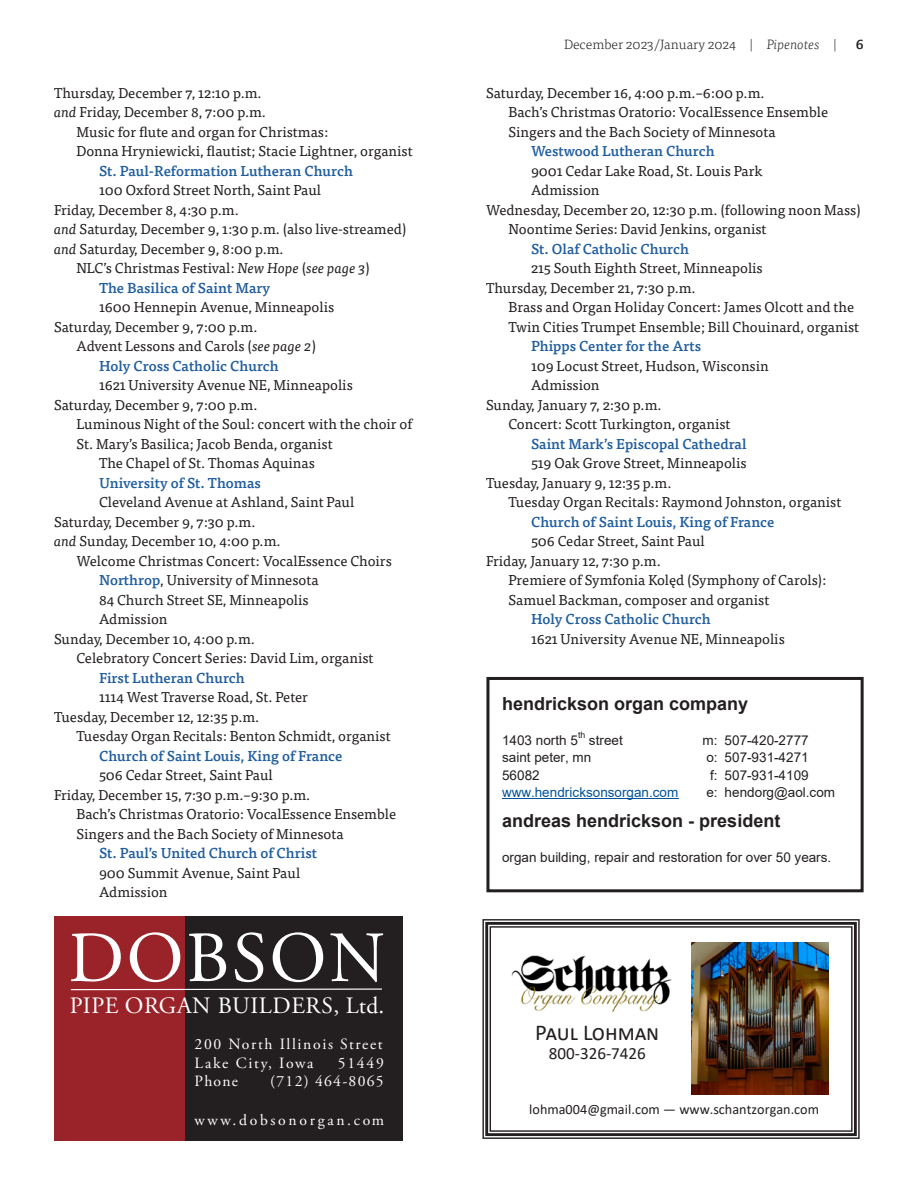
<style>
.page{position:relative;width:918px;height:1188px;background:#fff}
.page>*{position:absolute;margin:0;border:0;box-sizing:border-box;transform-origin:0 0}
.t1{font:71.85px "Adobe Garamond Pro";letter-spacing:.035em;color:#fff}
.t2{font:23.4px "Adobe Garamond Pro";letter-spacing:.025em;color:#fff}
.t3{font:22.8px "Calibri";color:#231f20}
.t4{font:700 18px "Arial";color:#231f20}
.t5{font:17.1px "Calibri";color:#231f20}
.t6{font:15.6px/18.8px "Adobe Garamond Pro";letter-spacing:.105em;color:#fff}
.t7{font:15.6px "Adobe Garamond Pro";letter-spacing:.175em;color:#fff}
.t8{font:15.6px "Adobe Garamond Pro";letter-spacing:.08em;color:#fff}
.t9{font:14.25px/19.5px "Tisa Pro";color:#231f20}
.t10{font:500 14.25px "Tisa Pro";color:#215e9e}
.t11{font:14.25px "Calibri";color:#231f20}
.t12{font:13.5px "Arial";letter-spacing:.005em;color:#231f20}
.t13{font:300 13.5px "Tisa Pro";color:#231f20}
.t14{font:13.5px "Arial";letter-spacing:.005em;color:#00519a}
.t15{font:500 13.5px "Tisa Pro";color:#231f20}
.t16{font:8.85px "Arial";color:#231f20}
.s1{font-style:italic}
.s2{font-weight:500;color:#215e9e}
</style>
<div class="page">
<div style="left:54px;top:916px;width:131px;height:226px;background:#9a232a"></div>
<div style="left:185px;top:916px;width:218px;height:226px;background:#231f20"></div>
<svg style="left:70px;top:988px;width:312px;height:3px"></svg>
<div style="left:486px;top:677px;width:378px;height:215px;border:3px solid #231f20"></div>
<hr style="left:502px;top:798px;width:176px;height:1px;background:#00519a">
<svg style="left:482px;top:919px;width:378px;height:220px"></svg>
<img style="left:508px;top:953px;width:166px;height:60px">
<img style="left:692px;top:942px;width:137px;height:153px">
<p class="t9" style="left:54px;top:82px;width:209px">Thursday, December 7, 12:10 p.m.</p>
<p class="t9" style="left:54px;top:101px;width:214px"><span class="s1">and</span> Friday, December 8, 7:00 p.m.</p>
<p class="t9" style="left:76px;top:121px;width:253px">Music for flute and organ for Christmas:</p>
<p class="t9" style="left:76px;top:140px;width:338px">Donna Hryniewicki, flautist; Stacie Lightner, organist</p>
<p class="t10" style="left:99px;top:159px;width:255px">St. Paul-Reformation Lutheran Church</p>
<p class="t9" style="left:99px;top:179px;width:224px">100 Oxford Street North, Saint Paul</p>
<p class="t9" style="left:54px;top:199px;width:186px">Friday, December 8, 4:30 p.m.</p>
<p class="t9" style="left:54px;top:218px;width:354px"><span class="s1">and</span> Saturday, December 9, 1:30 p.m. (also live-streamed)</p>
<p class="t9" style="left:54px;top:238px;width:231px"><span class="s1">and</span> Saturday, December 9, 8:00 p.m.</p>
<p class="t9" style="left:76px;top:257px;width:295px">NLC’s Christmas Festival: <span class="s1">New Hope</span> (<span class="s1">see page 3</span>)</p>
<p class="t10" style="left:99px;top:276px;width:173px">The Basilica of Saint Mary</p>
<p class="t9" style="left:54px;top:296px;width:282px;text-indent:45px">1600 Hennepin Avenue, Minneapolis<br>Saturday, December 9, 7:00 p.m.</p>
<p class="t9" style="left:99px;top:335px;width:218px;text-indent:-22px">Advent Lessons and Carols (<span class="s1">see page 2</span>)<br><span class="s2">Holy Cross Catholic Church</span></p>
<p class="t9" style="left:54px;top:374px;width:300px;text-indent:45px">1621 University Avenue NE, Minneapolis<br>Saturday, December 9, 7:00 p.m.</p>
<p class="t9" style="left:76px;top:413px;width:337px">Luminous Night of the Soul: concert with the choir of</p>
<p class="t9" style="left:76px;top:433px;width:258px">St. Mary’s Basilica; Jacob Benda, organist</p>
<p class="t9" style="left:99px;top:452px;width:217px">The Chapel of St. Thomas Aquinas</p>
<p class="t10" style="left:99px;top:471px;width:163px">University of St. Thomas</p>
<p class="t9" style="left:54px;top:491px;width:302px;text-indent:45px">Cleveland Avenue at Ashland, Saint Paul<br>Saturday, December 9, 7:30 p.m.<br><span class="s1">and</span> Sunday, December 10, 4:00 p.m.</p>
<p class="t9" style="left:76px;top:550px;width:317px">Welcome Christmas Concert: VocalEssence Choirs</p>
<p class="t9" style="left:99px;top:569px;width:221px"><span class="s2">Northrop</span>, University of Minnesota</p>
<p class="t9" style="left:99px;top:589px;width:211px">84 Church Street SE, Minneapolis</p>
<p class="t9" style="left:99px;top:608px;width:70px">Admission</p>
<p class="t9" style="left:54px;top:628px;width:203px">Sunday, December 10, 4:00 p.m.</p>
<p class="t9" style="left:76px;top:647px;width:299px">Celebratory Concert Series: David Lim, organist</p>
<p class="t10" style="left:99px;top:666px;width:147px">First Lutheran Church</p>
<p class="t9" style="left:54px;top:686px;width:255px;text-indent:45px">1114 West Traverse Road, St. Peter<br>Tuesday, December 12, 12:35 p.m.</p>
<p class="t9" style="left:76px;top:725px;width:316px">Tuesday Organ Recitals: Benton Schmidt, organist</p>
<p class="t10" style="left:99px;top:744px;width:245px">Church of Saint Louis, King of France</p>
<p class="t9" style="left:99px;top:764px;width:175px">506 Cedar Street, Saint Paul</p>
<p class="t9" style="left:54px;top:784px;width:258px">Friday, December 15, 7:30 p.m.–9:30 p.m.</p>
<p class="t9" style="left:76px;top:803px;width:321px">Bach’s Christmas Oratorio: VocalEssence Ensemble</p>
<p class="t9" style="left:76px;top:823px;width:269px">Singers and the Bach Society of Minnesota</p>
<p class="t10" style="left:99px;top:842px;width:220px">St. Paul’s United Church of Christ</p>
<p class="t9" style="left:99px;top:862px;width:203px">900 Summit Avenue, Saint Paul<br>Admission</p>
<p class="t1" style="left:68px;top:915px;width:319px">DOBSON</p>
<p class="t2" style="left:70px;top:992px;width:316px">PIPE ORGAN BUILDERS, Ltd.</p>
<p class="t6" style="left:195px;top:1035px;width:190px">200 North Illinois Street<br>Lake City, Iowa</p>
<p class="t6" style="left:338px;top:1054px;width:48px">51449</p>
<p class="t6" style="left:195px;top:1072px;width:45px">Phone</p>
<p class="t8" style="left:270px;top:1072px;width:115px">(712) 464-8065</p>
<p class="t7" style="left:195px;top:1110px;width:191px">www.dobsonorgan.com</p>
<p class="t13" style="left:564px;top:35px;width:274px">December 2023/January 2024 | <span class="s1">Pipenotes</span> |</p>
<p class="t15" style="left:856px;top:34px;width:9px">6</p>
<p class="t9" style="left:508px;top:82px;width:321px;text-indent:-22px">Saturday, December 16, 4:00 p.m.–6:00 p.m.<br>Bach’s Christmas Oratorio: VocalEssence Ensemble<br>Singers and the Bach Society of Minnesota</p>
<p class="t10" style="left:531px;top:140px;width:185px">Westwood Lutheran Church</p>
<p class="t9" style="left:531px;top:160px;width:233px">9001 Cedar Lake Road, St. Louis Park</p>
<p class="t9" style="left:531px;top:179px;width:70px">Admission</p>
<p class="t9" style="left:486px;top:199px;width:376px">Wednesday, December 20, 12:30 p.m. (following noon Mass)</p>
<p class="t9" style="left:508px;top:218px;width:260px">Noontime Series: David Jenkins, organist</p>
<p class="t10" style="left:531px;top:237px;width:160px">St. Olaf Catholic Church</p>
<p class="t9" style="left:486px;top:257px;width:278px;text-indent:45px">215 South Eighth Street, Minneapolis<br>Thursday, December 21, 7:30 p.m.</p>
<p class="t9" style="left:508px;top:296px;width:352px">Brass and Organ Holiday Concert: James Olcott and the<br>Twin Cities Trumpet Ensemble; Bill Chouinard, organist</p>
<p class="t10" style="left:531px;top:335px;width:172px">Phipps Center for the Arts</p>
<p class="t9" style="left:531px;top:355px;width:239px">109 Locust Street, Hudson, Wisconsin</p>
<p class="t9" style="left:531px;top:374px;width:70px">Admission</p>
<p class="t9" style="left:486px;top:394px;width:177px">Sunday, January 7, 2:30 p.m.</p>
<p class="t9" style="left:508px;top:413px;width:224px">Concert: Scott Turkington, organist</p>
<p class="t10" style="left:531px;top:432px;width:217px">Saint Mark’s Episcopal Cathedral</p>
<p class="t9" style="left:486px;top:452px;width:262px;text-indent:45px">519 Oak Grove Street, Minneapolis<br>Tuesday, January 9, 12:35 p.m.</p>
<p class="t9" style="left:508px;top:491px;width:334px">Tuesday Organ Recitals: Raymond Johnston, organist</p>
<p class="t10" style="left:531px;top:510px;width:245px">Church of Saint Louis, King of France</p>
<p class="t9" style="left:486px;top:530px;width:220px;text-indent:45px">506 Cedar Street, Saint Paul<br>Friday, January 12, 7:30 p.m.</p>
<p class="t9" style="left:508px;top:569px;width:319px">Premiere of Symfonia Kolęd (Symphony of Carols):<br>Samuel Backman, composer and organist</p>
<p class="t10" style="left:531px;top:608px;width:181px">Holy Cross Catholic Church</p>
<p class="t9" style="left:531px;top:628px;width:255px">1621 University Avenue NE, Minneapolis</p>
<p class="t4" style="left:502px;top:691px;width:248px">hendrickson organ company</p>
<p class="t12" style="left:502px;top:731px;width:77px">1403 north 5</p>
<p class="t16" style="left:578px;top:729px;width:9px">th</p>
<p class="t12" style="left:589px;top:731px;width:35px">street</p>
<p class="t12" style="left:703px;top:731px;width:108px">m: 507-420-2777</p>
<p class="t12" style="left:502px;top:748px;width:91px">saint peter, mn</p>
<p class="t12" style="left:706px;top:748px;width:104px">o: 507-931-4271</p>
<p class="t12" style="left:502px;top:765px;width:39px">56082</p>
<p class="t12" style="left:710px;top:765px;width:100px">f: 507-931-4109</p>
<p class="t14" style="left:502px;top:783px;width:178px">www.hendricksonsorgan.com</p>
<p class="t12" style="left:706px;top:783px;width:130px">e: hendorg@aol.com</p>
<p class="t4" style="left:502px;top:808px;width:280px">andreas hendrickson - president</p>
<p class="t12" style="left:502px;top:848px;width:331px">organ building, repair and restoration for over 50 years.</p>
<p class="t3" style="left:535px;top:1016px;width:125px">Paul Lohman</p>
<p class="t5" style="left:549px;top:1041px;width:99px">800-326-7426</p>
<p class="t11" style="left:529px;top:1099px;width:291px">lohma004@gmail.com — www.schantzorgan.com</p>
</div>
